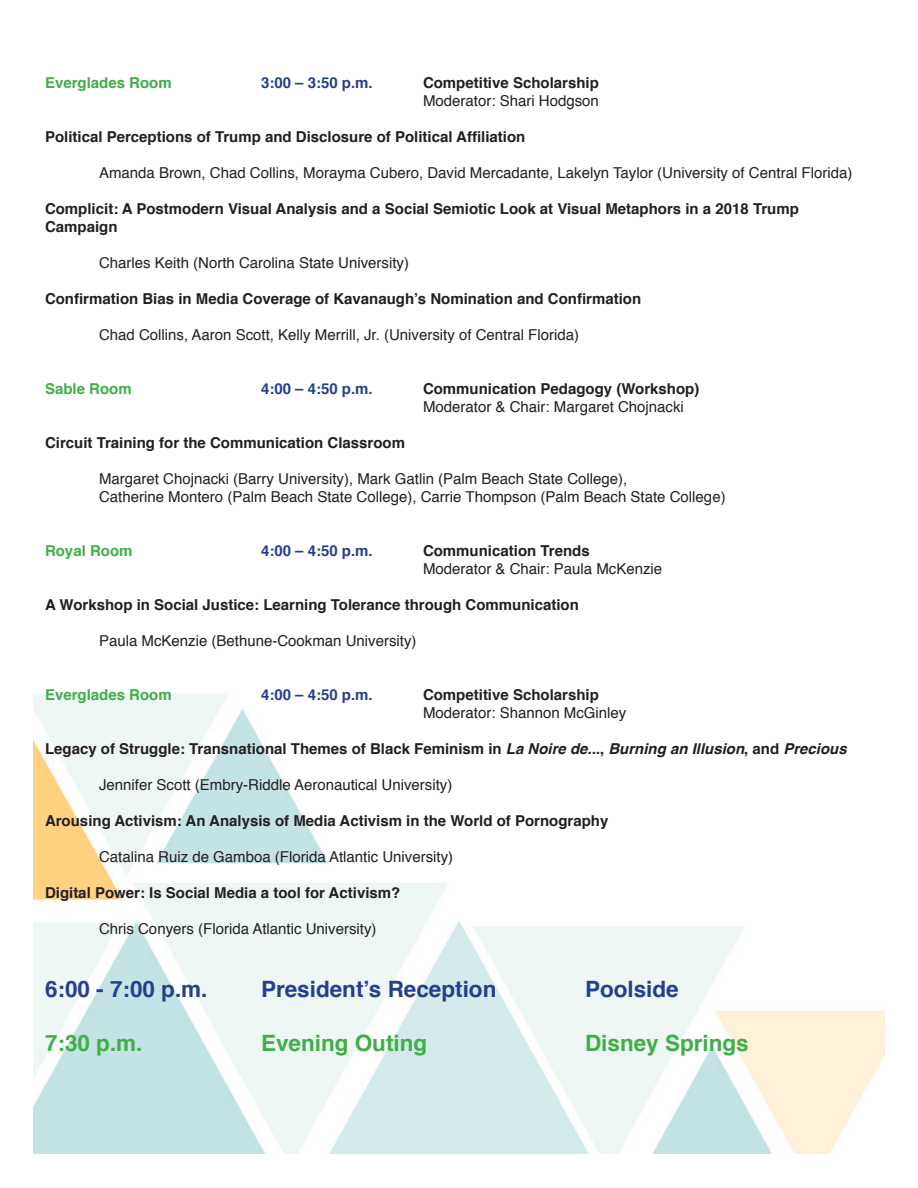
<style>
.page{position:relative;width:918px;height:1188px;background:#fff}
.page>*{position:absolute;margin:0;border:0;box-sizing:border-box;transform-origin:0 0}
.t1{font:700 22.5px "Helvetica";color:#253f8e}
.t2{font:700 22.5px "Helvetica";color:#40ae49}
.t3{font:15px/18px "Helvetica";color:#231f20}
.t4{font:700 15px/18px "Helvetica";color:#231f20}
.t5{font:700 15px "Helvetica";color:#253f8e}
.t6{font:700 15px "Helvetica";color:#40ae49}
.s1{font-style:italic}
</style>
<div class="page">
<img style="left:33px;top:694px;width:852px;height:460px">
<p class="t6" style="left:45px;top:71px;width:128px">Everglades Room</p>
<p class="t5" style="left:261px;top:71px;width:113px">3:00 – 3:50 p.m.</p>
<p class="t4" style="left:423px;top:74px;width:177px">Competitive Scholarship</p>
<p class="t3" style="left:423px;top:92px;width:177px">Moderator: Shari Hodgson</p>
<p class="t4" style="left:45px;top:128px;width:482px">Political Perceptions of Trump and Disclosure of Political Affiliation</p>
<p class="t3" style="left:99px;top:164px;width:755px">Amanda Brown, Chad Collins, Morayma Cubero, David Mercadante, Lakelyn Taylor (University of Central Florida)</p>
<p class="t4" style="left:45px;top:200px;width:755px">Complicit: A Postmodern Visual Analysis and a Social Semiotic Look at Visual Metaphors in a 2018 Trump<br>Campaign</p>
<p class="t3" style="left:99px;top:254px;width:312px">Charles Keith (North Carolina State University)</p>
<p class="t4" style="left:45px;top:290px;width:598px">Confirmation Bias in Media Coverage of Kavanaugh’s Nomination and Confirmation</p>
<p class="t3" style="left:99px;top:326px;width:482px">Chad Collins, Aaron Scott, Kelly Merrill, Jr. (University of Central Florida)</p>
<p class="t6" style="left:45px;top:377px;width:88px">Sable Room</p>
<p class="t5" style="left:261px;top:377px;width:113px">4:00 – 4:50 p.m.</p>
<p class="t4" style="left:423px;top:380px;width:278px">Communication Pedagogy (Workshop)</p>
<p class="t3" style="left:423px;top:398px;width:262px">Moderator &amp; Chair: Margaret Chojnacki</p>
<p class="t4" style="left:45px;top:434px;width:362px">Circuit Training for the Communication Classroom</p>
<p class="t3" style="left:99px;top:470px;width:628px">Margaret Chojnacki (Barry University), Mark Gatlin (Palm Beach State College),<br>Catherine Montero (Palm Beach State College), Carrie Thompson (Palm Beach State College)</p>
<p class="t6" style="left:45px;top:539px;width:89px">Royal Room</p>
<p class="t5" style="left:261px;top:539px;width:113px">4:00 – 4:50 p.m.</p>
<p class="t4" style="left:423px;top:542px;width:168px">Communication Trends</p>
<p class="t3" style="left:423px;top:560px;width:241px">Moderator &amp; Chair: Paula McKenzie</p>
<p class="t4" style="left:45px;top:596px;width:535px">A Workshop in Social Justice: Learning Tolerance through Communication</p>
<p class="t3" style="left:99px;top:632px;width:319px">Paula McKenzie (Bethune-Cookman University)</p>
<p class="t6" style="left:45px;top:683px;width:128px">Everglades Room</p>
<p class="t5" style="left:261px;top:683px;width:113px">4:00 – 4:50 p.m.</p>
<p class="t4" style="left:423px;top:686px;width:177px">Competitive Scholarship</p>
<p class="t3" style="left:423px;top:704px;width:205px">Moderator: Shannon McGinley</p>
<p class="t4" style="left:45px;top:740px;width:803px">Legacy of Struggle: Transnational Themes of Black Feminism in <span class="s1">La Noire de...</span>, <span class="s1">Burning an Illusion</span>, and <span class="s1">Precious</span></p>
<p class="t3" style="left:99px;top:776px;width:355px">Jennifer Scott (Embry-Riddle Aeronautical University)</p>
<p class="t4" style="left:45px;top:812px;width:565px">Arousing Activism: An Analysis of Media Activism in the World of Pornography</p>
<p class="t3" style="left:99px;top:848px;width:356px">Catalina Ruiz de Gamboa (Florida Atlantic University)</p>
<p class="t4" style="left:45px;top:884px;width:357px">Digital Power: Is Social Media a tool for Activism?</p>
<p class="t3" style="left:99px;top:920px;width:279px">Chris Conyers (Florida Atlantic University)</p>
<h1 class="t1" style="left:45px;top:971px;width:164px">6:00 - 7:00 p.m.</h1>
<h1 class="t1" style="left:261px;top:971px;width:237px">President’s Reception</h1>
<h1 class="t1" style="left:585px;top:971px;width:95px">Poolside</h1>
<h1 class="t2" style="left:45px;top:1025px;width:99px">7:30 p.m.</h1>
<h1 class="t2" style="left:261px;top:1025px;width:168px">Evening Outing</h1>
<h1 class="t2" style="left:585px;top:1025px;width:165px">Disney Springs</h1>
</div>
